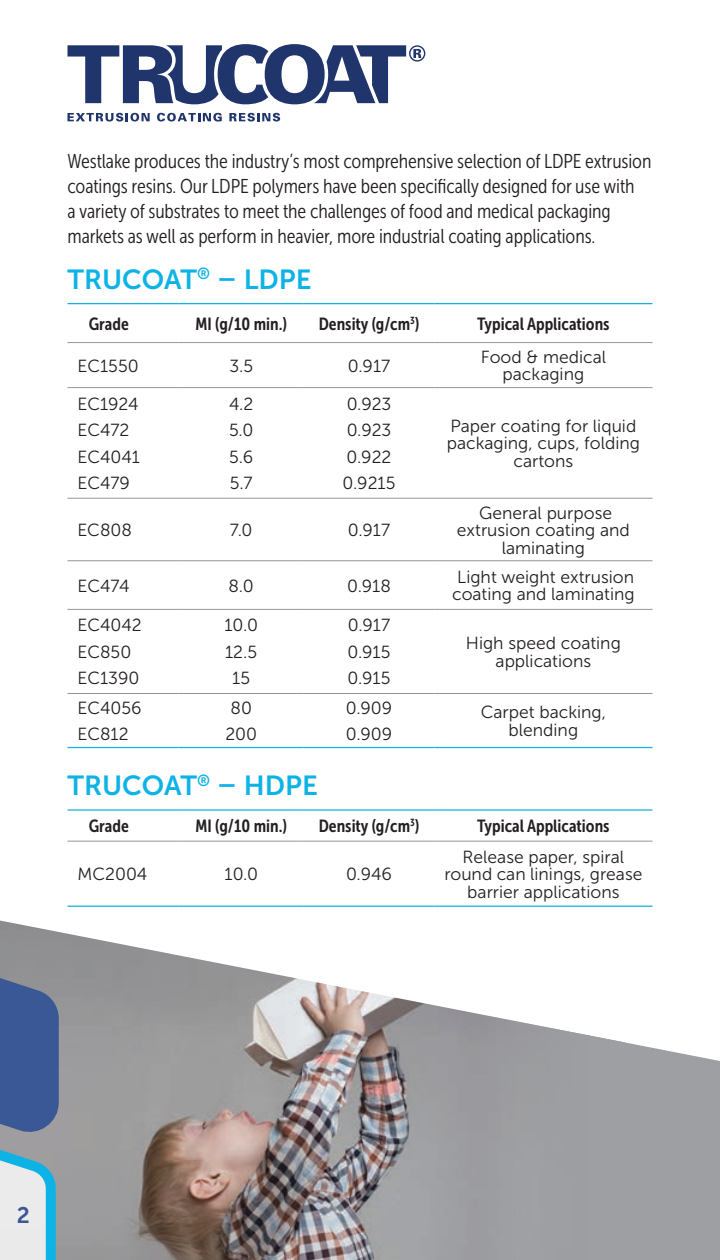
<style>
.page{position:relative;width:720px;height:1260px;background:#fff}
.page>*{position:absolute;margin:0;border:0;box-sizing:border-box;transform-origin:0 0}
.PE_Subhead_2022{font:27.5px "Museo Sans 700";color:#0eb3e6}
.t1{font:22.5px "Museo Sans 700";color:#3a5896}
.Desc_Desc{font:20px/25px "Museo Sans Cond 300";letter-spacing:-.005em;color:#231f20}
.Table_Body{font:17.5px/17.5px "Museo Sans 300";color:#231f20;text-align:center}
.Table_Header{font:17.5px "Museo Sans Cond 700";color:#231f20}
</style>
<div class="page">
<img style="left:64px;top:933px;width:363px;height:327px">
<svg style="left:427px;top:1004px;width:293px;height:256px;background:#a7a8ab"></svg>
<hr style="left:68px;top:342px;width:111px;height:1px;background:#939598">
<hr style="left:179px;top:342px;width:125px;height:1px;background:#939598">
<hr style="left:304px;top:342px;width:130px;height:1px;background:#939598">
<hr style="left:434px;top:342px;width:218px;height:1px;background:#939598">
<hr style="left:68px;top:387px;width:111px;height:1px;background:#939598">
<hr style="left:179px;top:387px;width:125px;height:1px;background:#939598">
<hr style="left:304px;top:387px;width:130px;height:1px;background:#939598">
<hr style="left:434px;top:387px;width:218px;height:1px;background:#939598">
<hr style="left:68px;top:498px;width:111px;height:1px;background:#939598">
<hr style="left:179px;top:498px;width:125px;height:1px;background:#939598">
<hr style="left:304px;top:498px;width:130px;height:1px;background:#939598">
<hr style="left:434px;top:498px;width:218px;height:1px;background:#939598">
<hr style="left:68px;top:560px;width:111px;height:1px;background:#939598">
<hr style="left:179px;top:560px;width:125px;height:1px;background:#939598">
<hr style="left:304px;top:560px;width:130px;height:1px;background:#939598">
<hr style="left:434px;top:560px;width:218px;height:1px;background:#939598">
<hr style="left:68px;top:609px;width:111px;height:1px;background:#939598">
<hr style="left:179px;top:609px;width:125px;height:1px;background:#939598">
<hr style="left:304px;top:609px;width:130px;height:1px;background:#939598">
<hr style="left:434px;top:609px;width:218px;height:1px;background:#939598">
<hr style="left:68px;top:693px;width:111px;height:1px;background:#939598">
<hr style="left:179px;top:693px;width:125px;height:1px;background:#939598">
<hr style="left:304px;top:693px;width:130px;height:1px;background:#939598">
<hr style="left:434px;top:693px;width:218px;height:1px;background:#939598">
<hr style="left:68px;top:303px;width:111px;height:1px;background:#0eb3e6">
<hr style="left:179px;top:303px;width:125px;height:1px;background:#0eb3e6">
<hr style="left:304px;top:303px;width:130px;height:1px;background:#0eb3e6">
<hr style="left:434px;top:303px;width:218px;height:1px;background:#0eb3e6">
<hr style="left:68px;top:747px;width:111px;height:1px;background:#0eb3e6">
<hr style="left:179px;top:747px;width:125px;height:1px;background:#0eb3e6">
<hr style="left:304px;top:747px;width:130px;height:1px;background:#0eb3e6">
<hr style="left:434px;top:747px;width:218px;height:1px;background:#0eb3e6">
<hr style="left:68px;top:809px;width:111px;height:2px;background:#0eb3e6">
<hr style="left:179px;top:809px;width:125px;height:2px;background:#0eb3e6">
<hr style="left:304px;top:809px;width:130px;height:2px;background:#0eb3e6">
<hr style="left:434px;top:809px;width:218px;height:2px;background:#0eb3e6">
<hr style="left:68px;top:906px;width:111px;height:1px;background:#0eb3e6">
<hr style="left:179px;top:906px;width:125px;height:1px;background:#0eb3e6">
<hr style="left:304px;top:906px;width:130px;height:1px;background:#0eb3e6">
<hr style="left:434px;top:906px;width:218px;height:1px;background:#0eb3e6">
<hr style="left:68px;top:841px;width:111px;height:1px;background:#939598">
<hr style="left:179px;top:841px;width:125px;height:1px;background:#939598">
<hr style="left:304px;top:841px;width:130px;height:1px;background:#939598">
<hr style="left:434px;top:841px;width:218px;height:1px;background:#939598">
<svg style="left:68px;top:113px;width:82px;height:9px"></svg>
<svg style="left:157px;top:113px;width:65px;height:9px"></svg>
<svg style="left:229px;top:113px;width:51px;height:9px"></svg>
<svg style="left:68px;top:44px;width:357px;height:60px"></svg>
<svg style="left:0;top:920px;width:64px;height:340px;background:#7d92ad"></svg>
<p class="Desc_Desc" style="left:68px;top:149px;width:586px">Westlake produces the industry’s most comprehensive selection of LDPE extrusion coatings resins. Our LDPE polymers have been specifically designed for use with<br>a variety of substrates to meet the challenges of food and medical packaging markets as well as perform in heavier, more industrial coating applications.</p>
<p class="PE_Subhead_2022" style="left:68px;top:264px;width:246px">TRUCOAT<sup>®</sup> – LDPE</p>
<p class="Table_Header" style="left:89px;top:314px;width:42px">Grade</p>
<p class="Table_Header" style="left:195px;top:314px;width:93px">MI (g/10 min.)</p>
<p class="Table_Header" style="left:319px;top:314px;width:102px">Density (g/cm<sup>3</sup>)</p>
<p class="Table_Header" style="left:477px;top:314px;width:134px">Typical Applications</p>
<p class="Table_Body" style="left:77px;top:357px;width:63px">EC1550</p>
<p class="Table_Body" style="left:229px;top:357px;width:25px">3.5</p>
<p class="Table_Body" style="left:348px;top:357px;width:44px">0.917</p>
<p class="Table_Body" style="left:481px;top:348px;width:127px">Food &amp; medical packaging</p>
<p class="Table_Body" style="left:77px;top:395px;width:63px">EC1924</p>
<p class="Table_Body" style="left:77px;top:422px;width:54px">EC472</p>
<p class="Table_Body" style="left:77px;top:448px;width:64px">EC4041</p>
<p class="Table_Body" style="left:77px;top:475px;width:54px">EC479</p>
<p class="Table_Body" style="left:347px;top:395px;width:46px">0.923</p>
<p class="Table_Body" style="left:347px;top:422px;width:46px">0.923</p>
<p class="Table_Body" style="left:347px;top:448px;width:46px">0.922</p>
<p class="Table_Body" style="left:343px;top:475px;width:54px">0.9215</p>
<p class="Table_Body" style="left:229px;top:395px;width:26px">4.2</p>
<p class="Table_Body" style="left:229px;top:422px;width:26px">5.0</p>
<p class="Table_Body" style="left:229px;top:448px;width:25px">5.6</p>
<p class="Table_Body" style="left:230px;top:475px;width:24px">5.7</p>
<p class="Table_Body" style="left:447px;top:417px;width:195px">Paper coating for liquid packaging, cups, folding cartons</p>
<p class="Table_Body" style="left:77px;top:521px;width:56px">EC808</p>
<p class="Table_Body" style="left:230px;top:521px;width:24px">7.0</p>
<p class="Table_Body" style="left:348px;top:521px;width:44px">0.917</p>
<p class="Table_Body" style="left:457px;top:504px;width:174px">General purpose extrusion coating and laminating</p>
<p class="Table_Body" style="left:77px;top:577px;width:54px">EC474</p>
<p class="Table_Body" style="left:229px;top:577px;width:27px">8.0</p>
<p class="Table_Body" style="left:347px;top:577px;width:45px">0.918</p>
<p class="Table_Body" style="left:452px;top:568px;width:184px;text-align:left">Light weight extrusion coating and laminating</p>
<p class="Table_Body" style="left:77px;top:617px;width:66px">EC4042</p>
<p class="Table_Body" style="left:77px;top:643px;width:55px">EC850</p>
<p class="Table_Body" style="left:77px;top:670px;width:63px">EC1390</p>
<p class="Table_Body" style="left:348px;top:617px;width:44px">0.917</p>
<p class="Table_Body" style="left:348px;top:643px;width:44px">0.915</p>
<p class="Table_Body" style="left:348px;top:670px;width:44px">0.915</p>
<p class="Table_Body" style="left:224px;top:617px;width:35px">10.0</p>
<p class="Table_Body" style="left:225px;top:643px;width:34px">12.5</p>
<p class="Table_Body" style="left:232px;top:670px;width:19px">15</p>
<p class="Table_Body" style="left:466px;top:635px;width:156px">High speed coating applications</p>
<p class="Table_Body" style="left:77px;top:699px;width:66px">EC4056</p>
<p class="Table_Body" style="left:77px;top:726px;width:53px">EC812</p>
<p class="Table_Body" style="left:231px;top:699px;width:23px">80</p>
<p class="Table_Body" style="left:225px;top:726px;width:33px">200</p>
<p class="Table_Body" style="left:346px;top:699px;width:48px">0.909</p>
<p class="Table_Body" style="left:346px;top:726px;width:48px">0.909</p>
<p class="Table_Body" style="left:481px;top:704px;width:127px">Carpet backing, blending</p>
<p class="PE_Subhead_2022" style="left:68px;top:770px;width:252px">TRUCOAT<sup>®</sup> – HDPE</p>
<p class="Table_Header" style="left:89px;top:816px;width:42px">Grade</p>
<p class="Table_Header" style="left:195px;top:816px;width:93px">MI (g/10 min.)</p>
<p class="Table_Header" style="left:319px;top:816px;width:102px">Density (g/cm<sup>3</sup>)</p>
<p class="Table_Header" style="left:477px;top:816px;width:134px">Typical Applications</p>
<p class="Table_Body" style="left:77px;top:866px;width:71px">MC2004</p>
<p class="Table_Body" style="left:225px;top:866px;width:35px">10.0</p>
<p class="Table_Body" style="left:346px;top:866px;width:47px">0.946</p>
<p class="Table_Body" style="left:444px;top:848px;width:200px">Release paper, spiral round can linings, grease barrier applications</p>
<p class="t1" style="left:17px;top:1202px;width:15px">2</p>
</div>
